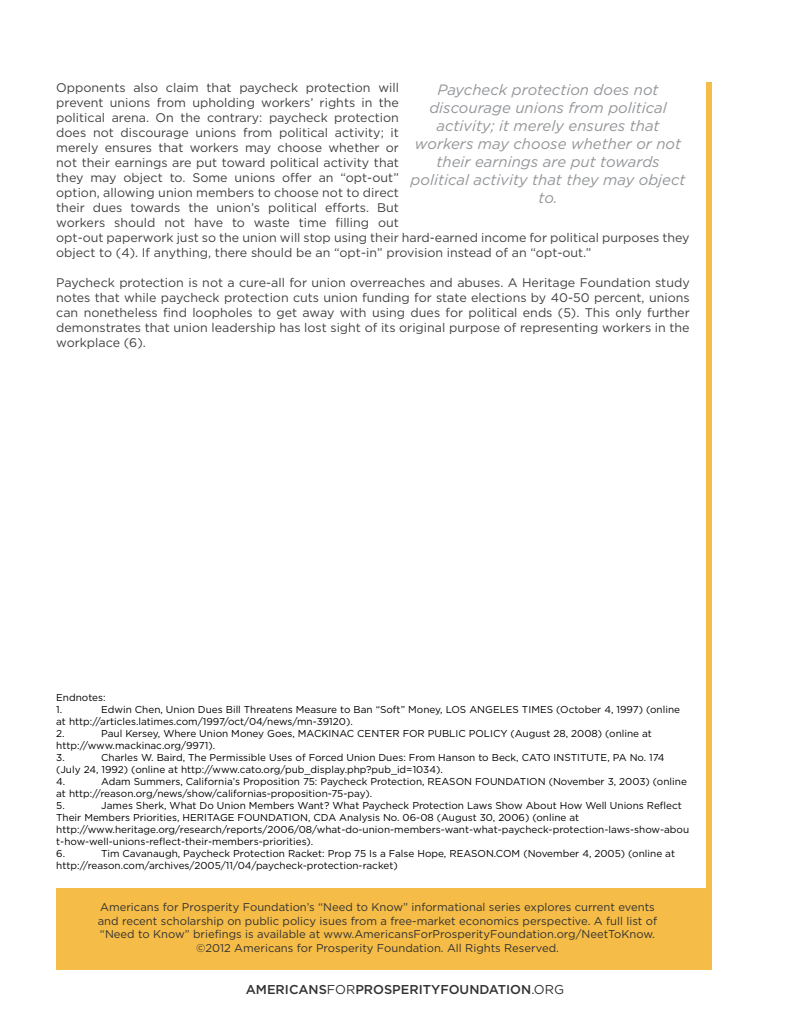
<style>
.page{position:relative;width:810px;height:1035px;background:#fff}
.page>*{position:absolute;margin:0;border:0;box-sizing:border-box;transform-origin:0 0}
.t1{font:italic 15px/18px "Gotham HTF";color:#939598;text-align:center}
.t2{font:500 12.88px "Gotham HTF";color:#333132}
.t3{font:12.5px/15px "Gotham HTF";color:#414042}
.t4{font:11.25px/13.5px "Gotham HTF";color:#333132;text-align:center}
.t5{font:10px/12px "Gotham HTF";color:#000}
.s1{font-weight:400}
</style>
<div class="page">
<div style="left:707px;top:82px;width:5px;height:887px;background:#f5bd47"></div>
<div style="left:56px;top:888px;width:656px;height:81px;background:#f5bd47"></div>
<p class="t3" style="left:56px;top:80px;width:635px">Opponents also claim that paycheck protection will<br>prevent unions from upholding workers’ rights in the<br>political arena. On the contrary: paycheck protection<br>does not discourage unions from political activity; it<br>merely ensures that workers may choose whether or<br>not their earnings are put toward political activity that<br>they may object to. Some unions offer an “opt-out”<br>option, allowing union members to choose not to direct<br>their dues towards the union’s political efforts. But<br>workers should not have to waste time filling out<br>opt-out paperwork just so the union will stop using their hard-earned income for political purposes they object to (4). If anything, there should be an “opt-in” provision instead of an “opt-out.”</p>
<p class="t3" style="left:56px;top:275px;width:635px;text-align:justify">Paycheck protection is not a cure-all for union overreaches and abuses. A Heritage Foundation study notes that while paycheck protection cuts union funding for state elections by 40-50 percent, unions can nonetheless find loopholes to get away with using dues for political ends (5). This only further demonstrates that union leadership has lost sight of its original purpose of representing workers in the workplace (6).</p>
<h1 class="t1" style="left:411px;top:81px;width:276px">Paycheck protection does not discourage unions from political activity; it merely ensures that workers may choose whether or not their earnings are put towards political activity that they may object to.</h1>
<p class="t5" style="left:56px;top:691px;width:51px">Endnotes:<br>1.</p>
<p class="t5" style="left:56px;top:703px;width:625px;text-indent:45px">Edwin Chen, Union Dues Bill Threatens Measure to Ban “Soft” Money, LOS ANGELES TIMES (October 4, 1997) (online at http://articles.latimes.com/1997/oct/04/news/mn-39120).<br>2.</p>
<p class="t5" style="left:56px;top:727px;width:597px;text-indent:45px">Paul Kersey, Where Union Money Goes, MACKINAC CENTER FOR PUBLIC POLICY (August 28, 2008) (online at http://www.mackinac.org/9971).<br>3.</p>
<p class="t5" style="left:56px;top:751px;width:610px;text-indent:45px">Charles W. Baird, The Permissible Uses of Forced Union Dues: From Hanson to Beck, CATO INSTITUTE, PA No. 174 (July 24, 1992) (online at http://www.cato.org/pub_display.php?pub_id=1034).<br>4.</p>
<p class="t5" style="left:56px;top:775px;width:632px;text-indent:45px">Adam Summers, California’s Proposition 75: Paycheck Protection, REASON FOUNDATION (November 3, 2003) (online at http://reason.org/news/show/californias-proposition-75-pay).<br>5.</p>
<p class="t5" style="left:56px;top:799px;width:634px;text-indent:45px">James Sherk, What Do Union Members Want? What Paycheck Protection Laws Show About How Well Unions Reflect Their Members Priorities, HERITAGE FOUNDATION, CDA Analysis No. 06-08 (August 30, 2006) (online at http://www.heritage.org/research/reports/2006/08/what-do-union-members-want-what-paycheck-protection-laws-show-abou t-how-well-unions-reflect-their-members-priorities).<br>6.</p>
<p class="t5" style="left:56px;top:847px;width:620px;text-indent:45px">Tim Cavanaugh, Paycheck Protection Racket: Prop 75 Is a False Hope, REASON.COM (November 4, 2005) (online at http://reason.com/archives/2005/11/04/paycheck-protection-racket)</p>
<p class="t4" style="left:98px;top:900px;width:561px">Americans for Prosperity Foundation’s “Need to Know” informational series explores current events and recent scholarship on public policy isues from a free-market economics perspective. A full list of “Need to Know” briefings is available at www.AmericansForProsperityFoundation.org/NeetToKnow. ©2012 Americans for Prosperity Foundation. All Rights Reserved.</p>
<p class="t2" style="left:246px;top:982px;width:320px">AMERICANS<span class="s1">FOR</span>PROSPERITYFOUNDATION<span class="s1">.ORG</span></p>
</div>
